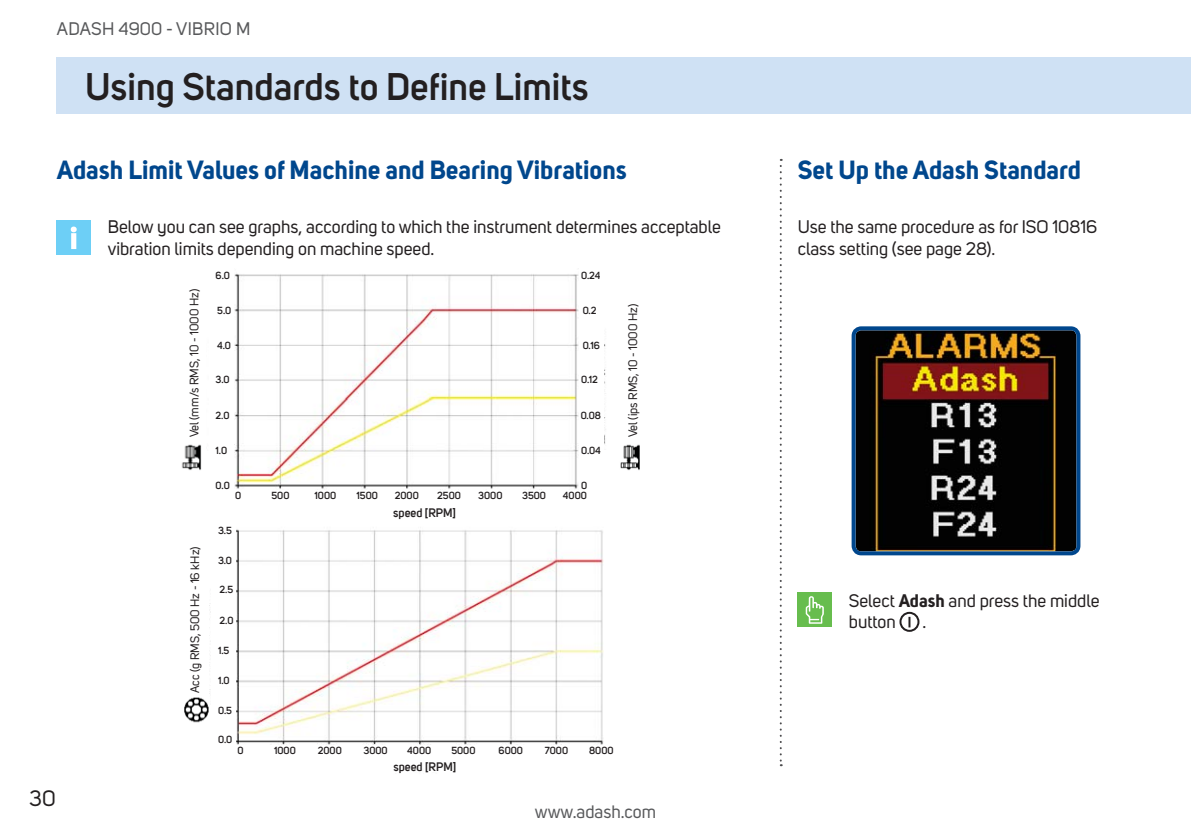
<style>
.page{position:relative;width:1191px;height:840px;background:#fff}
.page>*{position:absolute;margin:0;border:0;box-sizing:border-box;transform-origin:0 0}
.t1{font:600 38px "Uni Sans";color:#231f20}
.t2{font:700 26px "Uni Sans";color:#00478d}
.t3{font:22px "Uni Sans";color:#231f20}
.t4{font:18px/21.6px "Uni Sans";color:#231f20}
.t5{font:18px "Uni Sans";letter-spacing:.02em;color:#58595b}
.t6{font:18px "Uni Sans";color:#58595b}
.t7{font:12px "Uni Sans";color:#231f20}
.t8{font:600 12px "Uni Sans";color:#231f20}
.t9{font:600 10px "Uni Sans";color:#231f20}
.s1{font-weight:700}
</style>
<div class="page">
<img style="left:234px;top:274px;width:372px;height:216px">
<div style="left:579px;top:268px;width:25px;height:233px;background:#fff"></div>
<img style="left:181px;top:444px;width:21px;height:26px">
<img style="left:620px;top:444px;width:20px;height:26px">
<div style="left:57px;top:57px;width:1134px;height:56px;background:#cfe1f4"></div>
<div style="left:57px;top:221px;width:34px;height:34px;background:#6dcff6"></div>
<svg style="left:71px;top:226px;width:6px;height:23px"></svg>
<img style="left:855px;top:330px;width:221px;height:221px;border-radius:6px">
<div style="left:851px;top:326px;width:229px;height:229px;border:4px solid #00478d;border-radius:8px"></div>
<div style="left:797px;top:592px;width:34px;height:34px;background:#67bd4e"></div>
<svg style="left:805px;top:596px;width:19px;height:27px"></svg>
<svg style="left:779px;top:159px;width:2px;height:606px"></svg>
<img style="left:209px;top:529px;width:395px;height:215px">
<div style="left:211px;top:521px;width:25px;height:231px;background:#fff"></div>
<img style="left:184px;top:697px;width:25px;height:26px">
<div style="left:899px;top:611px;width:20px;height:20px;border:2px solid #231f20;border-radius:50%"></div>
<svg style="left:908px;top:616px;width:2px;height:11px"></svg>
<p class="t5" style="left:57px;top:23px;width:195px">ADASH 4900 - VIBRIO M</p>
<h1 class="t1" style="left:85px;top:72px;width:505px">Using Standards to Define Limits</h1>
<h2 class="t2" style="left:57px;top:160px;width:571px">Adash Limit Values of Machine and Bearing Vibrations</h2>
<p class="t4" style="left:108px;top:218px;width:614px">Below you can see graphs, according to which the instrument determines acceptable vibration limits depending on machine speed.</p>
<p class="t3" style="left:29px;top:790px;width:28px">30</p>
<p class="t7" style="left:189px;top:437px;width:150px;rotate:-90deg">Vel (mm/s RMS, 10 - 1000 Hz)</p>
<p class="t7" style="left:190px;top:692px;width:148px;rotate:-90deg">Acc (g RMS, 500 Hz - 16 kHz)</p>
<p class="t9" style="left:216px;top:269px;width:16px">6.0</p>
<p class="t9" style="left:581px;top:269px;width:21px">0.24</p>
<p class="t9" style="left:217px;top:304px;width:16px">5.0</p>
<p class="t9" style="left:582px;top:304px;width:15px">0.2</p>
<p class="t9" style="left:217px;top:339px;width:15px">4.0</p>
<p class="t9" style="left:582px;top:339px;width:19px">0.16</p>
<p class="t9" style="left:216px;top:373px;width:16px">3.0</p>
<p class="t9" style="left:581px;top:373px;width:18px">0.12</p>
<p class="t9" style="left:216px;top:409px;width:15px">2.0</p>
<p class="t9" style="left:580px;top:409px;width:22px">0.08</p>
<p class="t9" style="left:216px;top:443px;width:13px">1.0</p>
<p class="t9" style="left:581px;top:443px;width:21px">0.04</p>
<p class="t9" style="left:216px;top:479px;width:16px">0.0</p>
<p class="t9" style="left:581px;top:479px;width:8px">0</p>
<p class="t9" style="left:235px;top:489px;width:8px">0</p>
<p class="t9" style="left:271px;top:489px;width:19px">500</p>
<p class="t9" style="left:314px;top:489px;width:23px">1000</p>
<p class="t9" style="left:356px;top:489px;width:23px">1500</p>
<p class="t9" style="left:395px;top:489px;width:25px">2000</p>
<p class="t9" style="left:437px;top:489px;width:25px">2500</p>
<p class="t9" style="left:478px;top:489px;width:26px">3000</p>
<p class="t9" style="left:522px;top:489px;width:25px">3500</p>
<p class="t9" style="left:563px;top:489px;width:25px">4000</p>
<p class="t9" style="left:218px;top:524px;width:15px">3.5</p>
<p class="t9" style="left:218px;top:554px;width:16px">3.0</p>
<p class="t9" style="left:220px;top:583px;width:15px">2.5</p>
<p class="t9" style="left:220px;top:614px;width:15px">2.0</p>
<p class="t9" style="left:218px;top:643px;width:13px">1.5</p>
<p class="t9" style="left:218px;top:673px;width:13px">1.0</p>
<p class="t9" style="left:218px;top:704px;width:16px">0.5</p>
<p class="t9" style="left:218px;top:733px;width:16px">0.0</p>
<p class="t8" style="left:393px;top:505px;width:64px">speed [RPM]</p>
<p class="t9" style="left:237px;top:743px;width:8px">0</p>
<p class="t9" style="left:274px;top:743px;width:23px">1000</p>
<p class="t9" style="left:318px;top:743px;width:25px">2000</p>
<p class="t9" style="left:363px;top:743px;width:26px">3000</p>
<p class="t9" style="left:407px;top:743px;width:25px">4000</p>
<p class="t9" style="left:451px;top:743px;width:26px">5000</p>
<p class="t9" style="left:498px;top:743px;width:26px">6000</p>
<p class="t9" style="left:545px;top:743px;width:25px">7000</p>
<p class="t9" style="left:589px;top:743px;width:26px">8000</p>
<p class="t8" style="left:393px;top:759px;width:64px">speed [RPM]</p>
<p class="t7" style="left:628px;top:437px;width:135px;rotate:-90deg">Vel (ips RMS, 10 - 1000 Hz)</p>
<p class="t6" style="left:535px;top:805px;width:123px">www.adash.com</p>
<h2 class="t2" style="left:797px;top:160px;width:285px">Set Up the Adash Standard</h2>
<p class="t4" style="left:797px;top:218px;width:301px">Use the same procedure as for ISO 10816 class setting (see page 28).</p>
<p class="t4" style="left:849px;top:591px;width:252px">Select <span class="s1">Adash</span> and press the middle button</p>
<p class="t4" style="left:922px;top:613px;width:5px">.</p>
</div>
